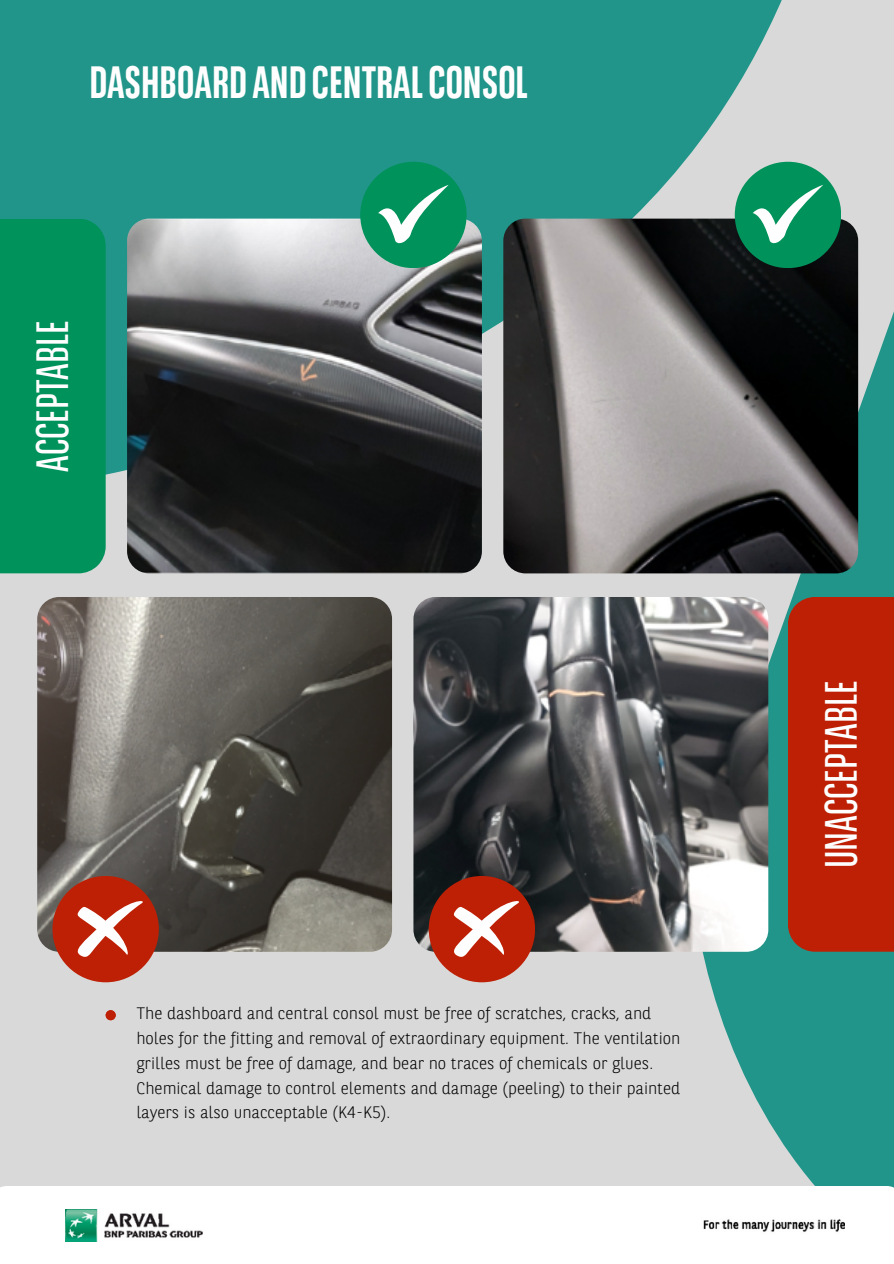
<style>
.page{position:relative;width:894px;height:1264px;background:#fff}
.page>*{position:absolute;margin:0;border:0;box-sizing:border-box;transform-origin:0 0}
.t1{font:700 45px "BNPP Sans Condensed";color:#fefefe}
.t2{font:45px "BNPP Sans Condensed";color:#fefefe}
.t3{font:300 16.5px/24.8px "BNPP Sans";color:#000}
</style>
<div class="page">
<div style="left:0;top:0;width:893px;height:1263px;background:#d9d9d9"></div>
<div style="left:0;top:0;width:582px;height:475px;background:#219589"></div>
<svg style="left:582px;top:0;width:311px;height:1185px"></svg>
<div style="left:0;top:1185px;width:893px;height:78px;background:#fff"></div>
<img style="left:66px;top:1209px;width:137px;height:31px">
<img style="left:703px;top:1219px;width:141px;height:13px">
<img style="left:503px;top:219px;width:354px;height:354px;border-radius:22px">
<div style="left:787px;top:597px;width:106px;height:354px;background:#bd2004"></div>
<img style="left:37px;top:597px;width:355px;height:354px;border-radius:22px">
<img style="left:413px;top:597px;width:355px;height:354px;border-radius:22px">
<div style="left:52px;top:876px;width:107px;height:106px;background:#bd2004;border-radius:50%"></div>
<div style="left:734px;top:162px;width:106px;height:106px;background:#00925b;border-radius:50%"></div>
<svg style="left:77px;top:901px;width:66px;height:56px"></svg>
<div style="left:428px;top:876px;width:107px;height:106px;background:#bd2004;border-radius:50%"></div>
<svg style="left:453px;top:901px;width:66px;height:56px"></svg>
<div style="left:0;top:219px;width:106px;height:354px;background:#00925b"></div>
<img style="left:127px;top:219px;width:355px;height:354px;border-radius:22px">
<div style="left:360px;top:162px;width:106px;height:106px;background:#00925b;border-radius:50%"></div>
<svg style="left:378px;top:185px;width:70px;height:59px"></svg>
<svg style="left:753px;top:185px;width:70px;height:59px"></svg>
<svg style="left:106px;top:1010px;width:10px;height:10px"></svg>
<h1 class="t1" style="left:89px;top:64px;width:440px">DASHBOARD AND CENTRAL CONSOL</h1>
<h1 class="t2" style="left:25px;top:472px;width:153px;rotate:-90deg">ACCEPTABLE</h1>
<p class="t3" style="left:136px;top:1002px;width:545px">The dashboard and central consol must be free of scratches, cracks, and holes for the fitting and removal of extraordinary equipment. The ventilation grilles must be free of damage, and bear no traces of chemicals or glues.<br>Chemical damage to control elements and damage (peeling) to their painted layers is also unacceptable (K4-K5).</p>
<h1 class="t2" style="left:813px;top:868px;width:190px;rotate:-90deg">UNACCEPTABLE</h1>
</div>
